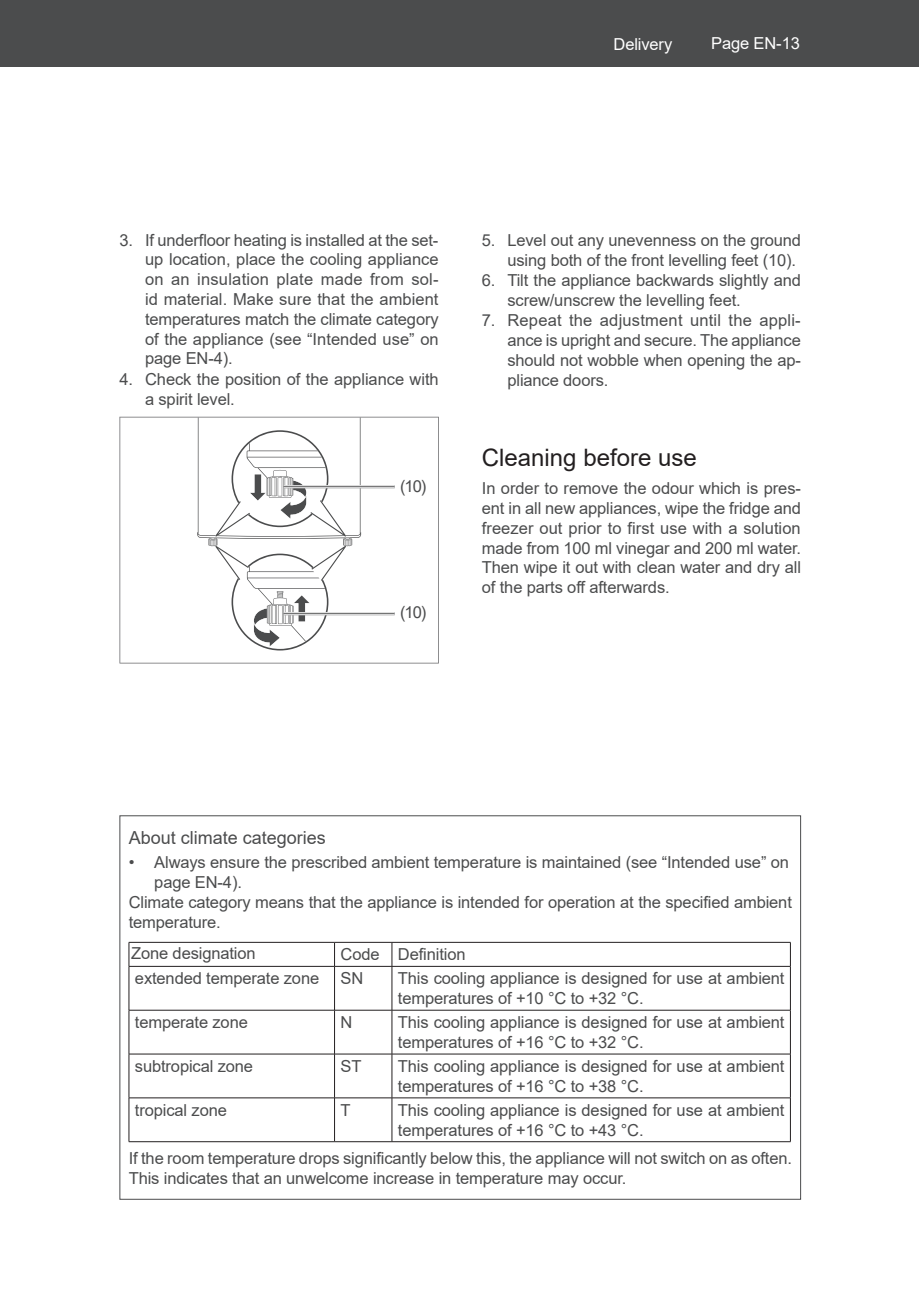
<style>
.page{position:relative;width:919px;height:1289px;background:#fff}
.page>*{position:absolute;margin:0;border:0;box-sizing:border-box;transform-origin:0 0}
.t1{font:24px "Arial";color:#231f20}
.t2{font:18px "Arial";color:#4b4c4d}
.t3{font:16.5px/19.8px "Arial";letter-spacing:-.01em;color:#4b4c4d}
.t4{font:16.5px "Arial";letter-spacing:-.01em;color:#fff}
</style>
<div class="page">
<div style="left:13px;top:0;width:905px;height:67px;background:#4b4c4d"></div>
<div style="left:0;top:0;width:13px;height:67px;background:#4b4c4d"></div>
<svg style="left:119px;top:417px;width:320px;height:246px"></svg>
<hr style="left:283px;top:612px;width:111px;height:3px;background:#4b4c4d">
<hr style="left:283px;top:612px;width:111px;height:1px;background:#fff">
<hr style="left:283px;top:614px;width:111px;height:1px;background:#fff">
<hr style="left:283px;top:485px;width:111px;height:3px;background:#4b4c4d">
<hr style="left:283px;top:485px;width:111px;height:1px;background:#fff">
<hr style="left:283px;top:487px;width:111px;height:1px;background:#fff">
<hr style="left:129px;top:942px;width:205px;height:1px;background:#231f20">
<svg style="left:129px;top:942px;width:1px;height:24px"></svg>
<hr style="left:334px;top:942px;width:58px;height:1px;background:#231f20">
<svg style="left:334px;top:942px;width:1px;height:24px"></svg>
<hr style="left:392px;top:942px;width:398px;height:1px;background:#231f20">
<svg style="left:391px;top:942px;width:1px;height:24px"></svg>
<svg style="left:790px;top:942px;width:1px;height:24px"></svg>
<hr style="left:129px;top:966px;width:205px;height:1px;background:#231f20">
<hr style="left:129px;top:966px;width:1px;height:44px;background:#231f20">
<hr style="left:334px;top:966px;width:58px;height:1px;background:#231f20">
<hr style="left:334px;top:966px;width:1px;height:44px;background:#231f20">
<hr style="left:392px;top:966px;width:398px;height:1px;background:#231f20">
<hr style="left:391px;top:966px;width:1px;height:44px;background:#231f20">
<hr style="left:790px;top:966px;width:1px;height:44px;background:#231f20">
<hr style="left:129px;top:1009px;width:205px;height:1px;background:#231f20">
<hr style="left:129px;top:1010px;width:1px;height:43px;background:#231f20">
<hr style="left:334px;top:1009px;width:58px;height:1px;background:#231f20">
<hr style="left:334px;top:1010px;width:1px;height:43px;background:#231f20">
<hr style="left:392px;top:1009px;width:398px;height:1px;background:#231f20">
<hr style="left:391px;top:1010px;width:1px;height:43px;background:#231f20">
<hr style="left:790px;top:1010px;width:1px;height:43px;background:#231f20">
<hr style="left:129px;top:1053px;width:205px;height:1px;background:#231f20">
<hr style="left:129px;top:1054px;width:1px;height:43px;background:#231f20">
<hr style="left:334px;top:1053px;width:58px;height:1px;background:#231f20">
<hr style="left:334px;top:1054px;width:1px;height:43px;background:#231f20">
<hr style="left:392px;top:1053px;width:398px;height:1px;background:#231f20">
<hr style="left:391px;top:1054px;width:1px;height:43px;background:#231f20">
<hr style="left:790px;top:1054px;width:1px;height:43px;background:#231f20">
<hr style="left:129px;top:1097px;width:205px;height:1px;background:#231f20">
<hr style="left:129px;top:1098px;width:1px;height:43px;background:#231f20">
<hr style="left:334px;top:1097px;width:58px;height:1px;background:#231f20">
<hr style="left:334px;top:1098px;width:1px;height:43px;background:#231f20">
<hr style="left:392px;top:1097px;width:398px;height:1px;background:#231f20">
<hr style="left:391px;top:1098px;width:1px;height:43px;background:#231f20">
<hr style="left:790px;top:1098px;width:1px;height:43px;background:#231f20">
<hr style="left:129px;top:1141px;width:205px;height:1px;background:#231f20">
<hr style="left:334px;top:1141px;width:58px;height:1px;background:#231f20">
<hr style="left:392px;top:1141px;width:398px;height:1px;background:#231f20">
<p class="t4" style="left:613px;top:33px;width:60px">Delivery</p>
<p class="t4" style="left:711px;top:32px;width:90px">Page EN-13</p>
<p class="t3" style="left:145px;top:230px;width:295px;text-align:justify;text-indent:-26px">3. If underfloor heating is installed at the set&shy;up location, place the cooling appliance on an insulation plate made from sol&shy;id material. Make sure that the ambient temperatures match the climate category of the appliance (see “Intended use” on page EN-4).</p>
<p class="t3" style="left:145px;top:369px;width:295px;text-indent:-26px">4. Check the position of the appliance with a spirit level.</p>
<p class="t3" style="left:400px;top:476px;width:28px">(10)</p>
<p class="t3" style="left:400px;top:602px;width:28px">(10)</p>
<p class="t3" style="left:482px;top:230px;width:321px;text-align:right">5. Level out any unevenness on the ground using both of the front levelling feet (10).</p>
<p class="t3" style="left:507px;top:270px;width:295px;text-indent:-26px">6. Tilt the appliance backwards slightly and screw/unscrew the levelling feet.</p>
<p class="t3" style="left:507px;top:310px;width:295px;text-align:justify;text-indent:-26px">7. Repeat the adjustment until the appli&shy;ance is upright and secure. The appliance should not wobble when opening the ap&shy;pliance doors.</p>
<h1 class="t1" style="left:482px;top:441px;width:216px">Cleaning before use</h1>
<p class="t3" style="left:482px;top:478px;width:321px;text-align:justify">In order to remove the odour which is pres&shy;ent in all new appliances, wipe the fridge and freezer out prior to first use with a solution made from 100 ml vinegar and 200 ml water.<br>Then wipe it out with clean water and dry all of the parts off afterwards.</p>
<p class="t2" style="left:129px;top:825px;width:199px">About climate categories</p>
<p class="t3" style="left:129px;top:852px;width:661px">• Always ensure the prescribed ambient temperature is maintained (see “Intended use” on</p>
<p class="t3" style="left:154px;top:872px;width:89px">page EN-4).</p>
<p class="t3" style="left:129px;top:892px;width:664px">Climate category means that the appliance is intended for operation at the specified ambient</p>
<p class="t3" style="left:129px;top:911px;width:94px">temperature.</p>
<p class="t3" style="left:131px;top:942px;width:126px">Zone designation</p>
<p class="t3" style="left:340px;top:944px;width:126px">Code Definition</p>
<p class="t3" style="left:135px;top:968px;width:186px">extended temperate zone</p>
<p class="t3" style="left:340px;top:968px;width:24px">SN</p>
<p class="t3" style="left:398px;top:968px;width:388px">This cooling appliance is designed for use at ambient temperatures of +10 °C to +32 °C.</p>
<p class="t3" style="left:135px;top:1012px;width:114px">temperate zone</p>
<p class="t3" style="left:340px;top:1012px;width:13px">N</p>
<p class="t3" style="left:398px;top:1012px;width:388px">This cooling appliance is designed for use at ambient temperatures of +16 °C to +32 °C.</p>
<p class="t3" style="left:135px;top:1056px;width:120px">subtropical zone</p>
<p class="t3" style="left:340px;top:1056px;width:22px">ST</p>
<p class="t3" style="left:398px;top:1056px;width:388px">This cooling appliance is designed for use at ambient temperatures of +16 °C to +38 °C.</p>
<p class="t3" style="left:135px;top:1100px;width:93px">tropical zone</p>
<p class="t3" style="left:340px;top:1100px;width:12px">T</p>
<p class="t3" style="left:398px;top:1100px;width:388px">This cooling appliance is designed for use at ambient temperatures of +16 °C to +43 °C.</p>
<p class="t3" style="left:129px;top:1148px;width:664px">If the room temperature drops significantly below this, the appliance will not switch on as often.<br>This indicates that an unwelcome increase in temperature may occur.</p>
</div>
